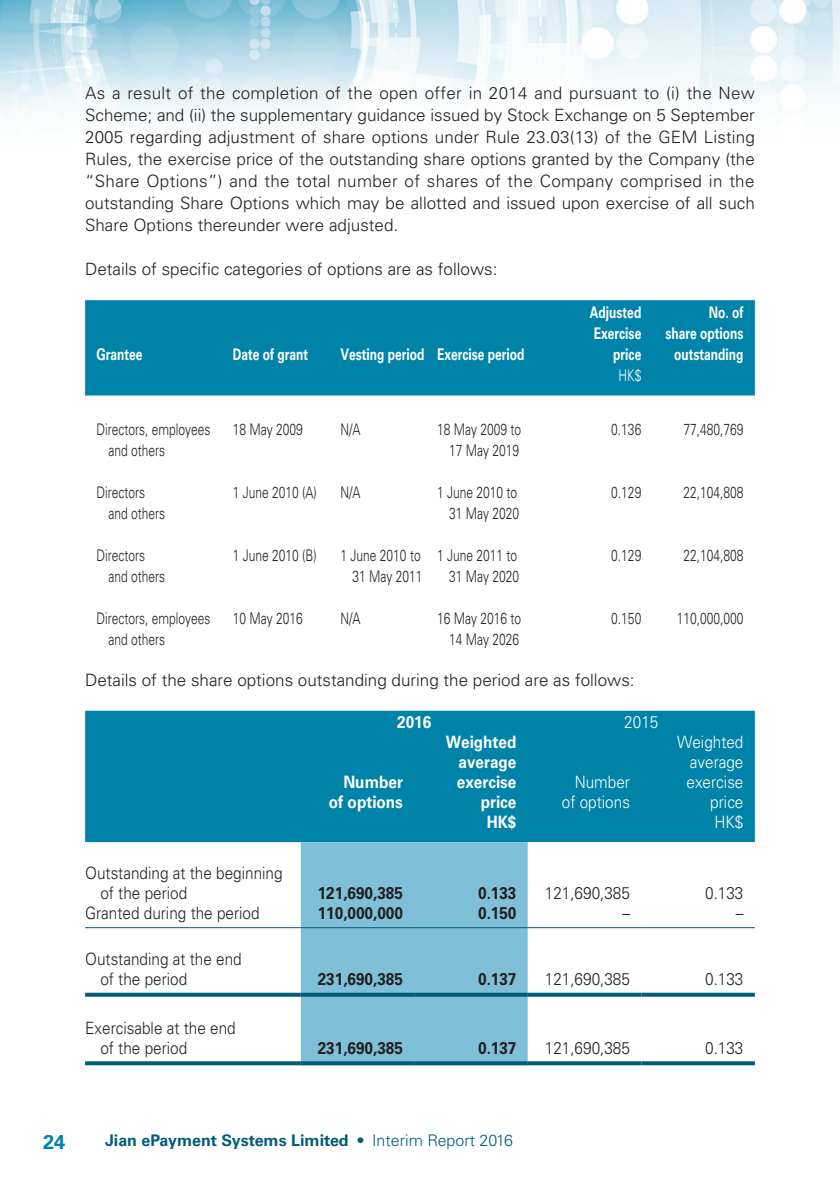
<style>
.page{position:relative;width:840px;height:1191px;background:#fff}
.page>*{position:absolute;margin:0;border:0;box-sizing:border-box;transform-origin:0 0}
.t1{font:700 20px "Univers LT Std";color:#0083a9}
._00_txt{font:300 17px/22px "Univers LT Std";color:#231f20;text-align:justify}
._50_Table_txt{font:300 17px "Univers LT Std";color:#231f20;scale:.9 1}
._50_Table_txt-2{font:700 17px "Univers LT Std";color:#231f20;scale:.9 1}
._50_Table_txt-3{font:700 17px "Univers LT Std";color:#fff;scale:.9 1}
._50_Table_txt-4{font:300 17px "Univers LT Std";color:#fff;scale:.9 1}
._50_Table_txt-5{font:300 16px "Univers LT Std";color:#231f20;scale:.75 1}
._50_Table_txt-6{font:700 16px "Univers LT Std";color:#fff;scale:.75 1}
.t2{font:700 16px "Univers LT Std";color:#005d79}
._50_Table_txt-7{font:300 16px "Univers LT Std";color:#fff;scale:.75 1}
.s1{font-weight:300}
</style>
<div class="page">
<img style="left:0;top:0;width:839px;height:1066px">
<div style="left:85px;top:300px;width:669px;height:95px;background:#0083a9"></div>
<div style="left:85px;top:710px;width:669px;height:132px;background:#0083a9"></div>
<div style="left:300px;top:842px;width:227px;height:219px;background:#7fc0d8"></div>
<svg style="left:527px;top:842px;width:227px;height:219px"></svg>
<hr style="left:85px;top:927px;width:215px;height:1px;background:#005d79">
<hr style="left:300px;top:927px;width:114px;height:1px;background:#005d79">
<hr style="left:414px;top:927px;width:113px;height:1px;background:#005d79">
<hr style="left:527px;top:927px;width:114px;height:1px;background:#005d79">
<hr style="left:641px;top:927px;width:113px;height:1px;background:#005d79">
<svg style="left:85px;top:992px;width:215px;height:4px"></svg>
<svg style="left:300px;top:992px;width:114px;height:4px"></svg>
<svg style="left:414px;top:992px;width:113px;height:4px"></svg>
<svg style="left:527px;top:992px;width:114px;height:4px"></svg>
<svg style="left:641px;top:992px;width:113px;height:4px"></svg>
<svg style="left:85px;top:1061px;width:215px;height:4px"></svg>
<svg style="left:300px;top:1061px;width:114px;height:4px"></svg>
<svg style="left:414px;top:1061px;width:113px;height:4px"></svg>
<svg style="left:527px;top:1061px;width:114px;height:4px"></svg>
<svg style="left:641px;top:1061px;width:113px;height:4px"></svg>
<p class="_00_txt" style="left:85px;top:82px;width:671px">As a result of the completion of the open offer in 2014 and pursuant to (i) the New Scheme; and (ii) the supplementary guidance issued by Stock Exchange on 5 September 2005 regarding adjustment of share options under Rule 23.03(13) of the GEM Listing Rules, the exercise price of the outstanding share options granted by the Company (the “Share Options”) and the total number of shares of the Company comprised in the outstanding Share Options which may be allotted and issued upon exercise of all such Share Options thereunder were adjusted.</p>
<p class="_00_txt" style="left:85px;top:258px;width:413px">Details of specific categories of options are as follows:</p>
<p class="_50_Table_txt-6" style="left:96px;top:345px;width:63px">Grantee</p>
<p class="_50_Table_txt-6" style="left:232px;top:345px;width:102px">Date of grant</p>
<p class="_50_Table_txt-6" style="left:340px;top:345px;width:114px">Vesting period</p>
<p class="_50_Table_txt-6" style="left:437px;top:345px;width:118px">Exercise period</p>
<p class="_50_Table_txt-6" style="left:589px;top:303px;width:70px">Adjusted</p>
<p class="_50_Table_txt-6" style="left:593px;top:324px;width:65px">Exercise</p>
<p class="_50_Table_txt-6" style="left:613px;top:345px;width:39px">price</p>
<p class="_50_Table_txt-6" style="left:708px;top:303px;width:48px">No. of</p>
<p class="_50_Table_txt-6" style="left:665px;top:324px;width:106px">share options</p>
<p class="_50_Table_txt-6" style="left:673px;top:345px;width:94px">outstanding</p>
<p class="_50_Table_txt-7" style="left:618px;top:366px;width:32px">HK$</p>
<p class="_50_Table_txt-5" style="left:96px;top:419px;width:154px">Directors, employees</p>
<p class="_50_Table_txt-5" style="left:108px;top:440px;width:77px">and others</p>
<p class="_50_Table_txt-5" style="left:232px;top:419px;width:95px">18 May 2009</p>
<p class="_50_Table_txt-5" style="left:340px;top:419px;width:28px">N/A</p>
<p class="_50_Table_txt-5" style="left:437px;top:419px;width:114px">18 May 2009 to</p>
<p class="_50_Table_txt-5" style="left:449px;top:440px;width:95px">17 May 2019</p>
<p class="_50_Table_txt-5" style="left:611px;top:419px;width:42px">0.136</p>
<p class="_50_Table_txt-5" style="left:683px;top:419px;width:82px">77,480,769</p>
<p class="_50_Table_txt-5" style="left:96px;top:482px;width:66px">Directors</p>
<p class="_50_Table_txt-5" style="left:108px;top:503px;width:77px">and others</p>
<p class="_50_Table_txt-5" style="left:232px;top:482px;width:114px">1 June 2010 (A)</p>
<p class="_50_Table_txt-5" style="left:340px;top:482px;width:28px">N/A</p>
<p class="_50_Table_txt-5" style="left:437px;top:482px;width:108px">1 June 2010 to</p>
<p class="_50_Table_txt-5" style="left:449px;top:503px;width:95px">31 May 2020</p>
<p class="_50_Table_txt-5" style="left:611px;top:482px;width:42px">0.129</p>
<p class="_50_Table_txt-5" style="left:683px;top:482px;width:82px">22,104,808</p>
<p class="_50_Table_txt-5" style="left:96px;top:545px;width:66px">Directors</p>
<p class="_50_Table_txt-5" style="left:108px;top:566px;width:77px">and others</p>
<p class="_50_Table_txt-5" style="left:232px;top:545px;width:114px">1 June 2010 (B)</p>
<p class="_50_Table_txt-5" style="left:340px;top:545px;width:108px">1 June 2010 to</p>
<p class="_50_Table_txt-5" style="left:352px;top:566px;width:95px">31 May 2011</p>
<p class="_50_Table_txt-5" style="left:437px;top:545px;width:108px">1 June 2011 to</p>
<p class="_50_Table_txt-5" style="left:449px;top:566px;width:95px">31 May 2020</p>
<p class="_50_Table_txt-5" style="left:611px;top:545px;width:42px">0.129</p>
<p class="_50_Table_txt-5" style="left:683px;top:545px;width:82px">22,104,808</p>
<p class="_50_Table_txt-5" style="left:96px;top:608px;width:154px">Directors, employees</p>
<p class="_50_Table_txt-5" style="left:108px;top:629px;width:77px">and others</p>
<p class="_50_Table_txt-5" style="left:232px;top:608px;width:95px">10 May 2016</p>
<p class="_50_Table_txt-5" style="left:340px;top:608px;width:28px">N/A</p>
<p class="_50_Table_txt-5" style="left:437px;top:608px;width:114px">16 May 2016 to</p>
<p class="_50_Table_txt-5" style="left:449px;top:629px;width:95px">14 May 2026</p>
<p class="_50_Table_txt-5" style="left:611px;top:608px;width:42px">0.150</p>
<p class="_50_Table_txt-5" style="left:676px;top:608px;width:90px">110,000,000</p>
<p class="_00_txt" style="left:85px;top:669px;width:550px">Details of the share options outstanding during the period are as follows:</p>
<p class="_50_Table_txt-3" style="left:397px;top:712px;width:39px">2016</p>
<p class="_50_Table_txt-4" style="left:624px;top:711px;width:39px">2015</p>
<p class="_50_Table_txt-3" style="left:343px;top:772px;width:68px">Number</p>
<p class="_50_Table_txt-3" style="left:329px;top:792px;width:84px">of options</p>
<p class="_50_Table_txt-3" style="left:445px;top:732px;width:80px">Weighted</p>
<p class="_50_Table_txt-3" style="left:458px;top:752px;width:66px">average</p>
<p class="_50_Table_txt-3" style="left:456px;top:772px;width:68px">exercise</p>
<p class="_50_Table_txt-3" style="left:480px;top:792px;width:41px">price</p>
<p class="_50_Table_txt-4" style="left:574px;top:771px;width:63px">Number</p>
<p class="_50_Table_txt-4" style="left:561px;top:791px;width:77px">of options</p>
<p class="_50_Table_txt-4" style="left:676px;top:731px;width:75px">Weighted</p>
<p class="_50_Table_txt-4" style="left:689px;top:751px;width:61px">average</p>
<p class="_50_Table_txt-4" style="left:686px;top:771px;width:65px">exercise</p>
<p class="_50_Table_txt-4" style="left:710px;top:791px;width:38px">price</p>
<p class="_50_Table_txt-3" style="left:486px;top:812px;width:35px">HK$</p>
<p class="_50_Table_txt-4" style="left:714px;top:811px;width:34px">HK$</p>
<p class="_50_Table_txt" style="left:85px;top:863px;width:221px">Outstanding at the beginning</p>
<p class="_50_Table_txt" style="left:100px;top:883px;width:98px">of the period</p>
<p class="_50_Table_txt-2" style="left:317px;top:883px;width:96px">121,690,385</p>
<p class="_50_Table_txt-2" style="left:478px;top:883px;width:44px">0.133</p>
<p class="_50_Table_txt" style="left:544px;top:883px;width:96px">121,690,385</p>
<p class="_50_Table_txt" style="left:704px;top:883px;width:44px">0.133</p>
<p class="_50_Table_txt" style="left:85px;top:903px;width:195px">Granted during the period</p>
<p class="_50_Table_txt-2" style="left:317px;top:903px;width:96px">110,000,000</p>
<p class="_50_Table_txt-2" style="left:478px;top:903px;width:44px">0.150</p>
<p class="_50_Table_txt" style="left:622px;top:903px;width:10px">–</p>
<p class="_50_Table_txt" style="left:735px;top:903px;width:10px">–</p>
<p class="_50_Table_txt" style="left:85px;top:949px;width:175px">Outstanding at the end</p>
<p class="_50_Table_txt" style="left:100px;top:969px;width:98px">of the period</p>
<p class="_50_Table_txt-2" style="left:317px;top:969px;width:96px">231,690,385</p>
<p class="_50_Table_txt-2" style="left:478px;top:969px;width:44px">0.137</p>
<p class="_50_Table_txt" style="left:544px;top:969px;width:96px">121,690,385</p>
<p class="_50_Table_txt" style="left:704px;top:969px;width:44px">0.133</p>
<p class="_50_Table_txt" style="left:85px;top:1017px;width:169px">Exercisable at the end</p>
<p class="_50_Table_txt" style="left:100px;top:1037px;width:98px">of the period</p>
<p class="_50_Table_txt-2" style="left:317px;top:1038px;width:96px">231,690,385</p>
<p class="_50_Table_txt-2" style="left:478px;top:1038px;width:44px">0.137</p>
<p class="_50_Table_txt" style="left:544px;top:1037px;width:96px">121,690,385</p>
<p class="_50_Table_txt" style="left:704px;top:1037px;width:44px">0.133</p>
<p class="t1" style="left:43px;top:1130px;width:24px">24</p>
<p class="t2" style="left:105px;top:1130px;width:409px">Jian ePayment Systems Limited • <span class="s1">Interim Report 2016</span></p>
</div>
